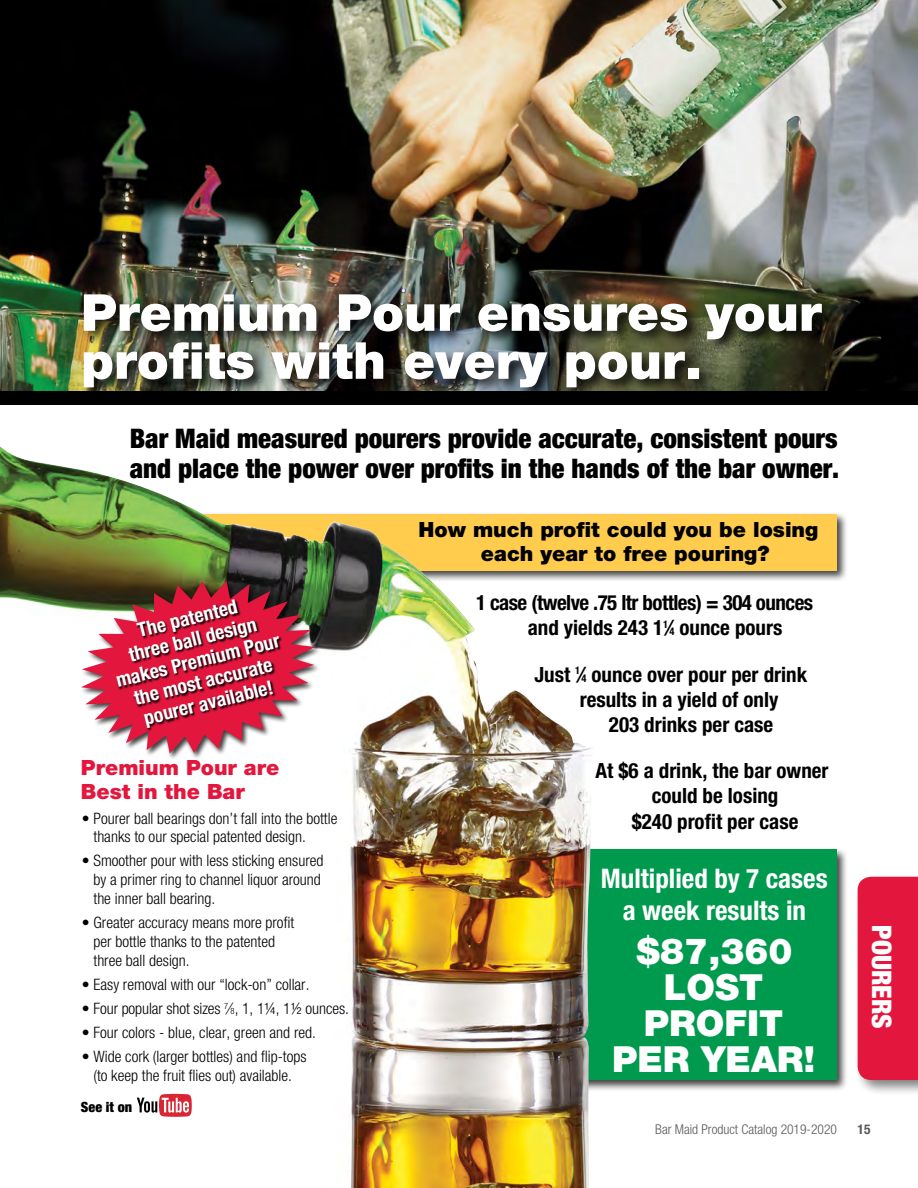
<style>
.page{position:relative;width:918px;height:1188px;background:#fff}
.page>*{position:absolute;margin:0;border:0;box-sizing:border-box;transform-origin:0 0}
.t1{font:900 51px/48px "Helvetica Neue LT Std";color:#fff}
.t2{font:900 36px/36px "Helvetica Neue LT Std";color:#fff;text-align:center}
.t3{font:900 condensed 27px/30px "Helvetica Neue LT Std";color:#000}
.t4{font:700 condensed 27px/32.4px "Helvetica Neue LT Std";color:#fff;text-align:center}
.t5{font:900 condensed 27px "Helvetica Neue LT Std";color:#fff}
.t6{font:700 condensed 21px/25.2px "Helvetica Neue LT Std";color:#000;text-align:center}
.t7{font:700 condensed 21px/25.2px "Helvetica Neue LT Std";letter-spacing:-.025em;color:#000}
.t8{font:900 21px/24px "Helvetica Neue LT Std";color:#000}
.t9{font:900 21px/24px "Helvetica Neue LT Std";color:#e3173e}
.t10{font:700 condensed 19.65px/21.8px "Helvetica Neue LT Std";color:#fff;text-align:center}
.t11{font:300 condensed 15.75px/18.8px "Helvetica Neue LT Std";color:#000}
.t12{font:900 condensed 14.1px "Helvetica Neue LT Std";color:#000}
.t13{font:300 condensed 13.5px "Helvetica Neue LT Std";color:#58595b}
.t14{font:700 condensed 13.5px "Helvetica Neue LT Std";color:#58595b}
.s1{font-size:8.7px}
.s2{font-size:10.5px}
</style>
<div class="page">
<div style="left:569px;top:848px;width:279px;height:244px;background:#000;opacity:.75"></div>
<div style="left:571px;top:850px;width:266px;height:230px;background:#009a4e"></div>
<div style="left:175px;top:511px;width:673px;height:71px;background:#000;opacity:.75"></div>
<div style="left:177px;top:514px;width:660px;height:57px;background:#ffcc4e"></div>
<img style="left:0;top:446px;width:598px;height:742px">
<img style="left:0;top:0;width:918px;height:392px">
<div style="left:80px;top:291px;width:757px;height:112px;background:#000;opacity:.9"></div>
<svg style="left:63px;top:557px;width:270px;height:221px"></svg>
<svg style="left:116px;top:599px;width:166px;height:132px;fill:#de173d"></svg>
<div style="left:0;top:392px;width:918px;height:13px;background:#000"></div>
<div style="left:0;top:0;width:17px;height:165px;background:#000"></div>
<svg style="left:137px;top:1094px;width:55px;height:23px"></svg>
<div style="left:854px;top:873px;width:64px;height:224px;background:#000;opacity:.5"></div>
<div style="left:858px;top:877px;width:60px;height:203px;background:#e3173e"></div>
<h1 class="t1" style="left:81px;top:288px;width:742px">Premium Pour ensures your profits with every pour.</h1>
<h3 class="t3" style="left:130px;top:423px;width:711px">Bar Maid measured pourers provide accurate, consistent pours and place the power over profits in the hands of the bar owner.</h3>
<p class="t10" style="left:103px;top:628px;width:170px;rotate:-14deg">The patented<br>three ball design makes Premium Pour the most accurate pourer available!</p>
<h3 class="t9" style="left:81px;top:756px;width:200px">Premium Pour are<br>Best in the Bar</h3>
<p class="t11" style="left:94px;top:808px;width:245px;text-indent:-12px">• Pourer ball bearings don’t fall into the bottle thanks to our special patented design.</p>
<p class="t11" style="left:94px;top:851px;width:231px;text-indent:-12px">• Smoother pour with less sticking ensured by a primer ring to channel liquor around the inner ball bearing.</p>
<p class="t11" style="left:94px;top:913px;width:202px;text-indent:-12px">• Greater accuracy means more profit per bottle thanks to the patented three ball design.</p>
<p class="t11" style="left:82px;top:975px;width:229px">• Easy removal with our “lock-on” collar.</p>
<p class="t11" style="left:82px;top:999px;width:266px">• Four popular shot sizes <sup>7</sup>⁄<span class="s1">8</span>, 1, 11⁄4, 11⁄2 ounces.</p>
<p class="t11" style="left:82px;top:1023px;width:235px">• Four colors - blue, clear, green and red.</p>
<p class="t11" style="left:82px;top:1047px;width:226px;text-align:center">• Wide cork (larger bottles) and flip-tops (to keep the fruit flies out) available.</p>
<p class="t12" style="left:81px;top:1099px;width:53px">See it on</p>
<h3 class="t8" style="left:481px;top:517px;width:339px;text-indent:-62px">How much profit could you be losing each year to free pouring?</h3>
<h3 class="t7" style="left:528px;top:590px;width:287px;text-indent:-52px">1 case (twelve .75 ltr bottles) = 304 ounces and yields 243 1<sup>1</sup>⁄<span class="s2">4</span> ounce pours</h3>
<h3 class="t6" style="left:535px;top:661px;width:274px">Just <sup>1</sup>⁄<span class="s2">4</span> ounce over pour per drink</h3>
<h3 class="t6" style="left:580px;top:686px;width:200px">results in a yield of only</h3>
<h3 class="t6" style="left:609px;top:712px;width:166px">203 drinks per case</h3>
<h3 class="t6" style="left:596px;top:758px;width:235px">At $6 a drink, the bar owner could be losing<br>$240 profit per case</h3>
<h3 class="t4" style="left:601px;top:862px;width:228px">Multiplied by 7 cases a week results in</h3>
<h2 class="t2" style="left:612px;top:933px;width:204px">$87,360 lost profit per year!</h2>
<h3 class="t5" style="left:898px;top:925px;width:103px;rotate:90deg">Pourers</h3>
<p class="t13" style="left:655px;top:1121px;width:183px">Bar Maid Product Catalog 2019-2020</p>
<p class="t14" style="left:858px;top:1121px;width:14px">15</p>
</div>
